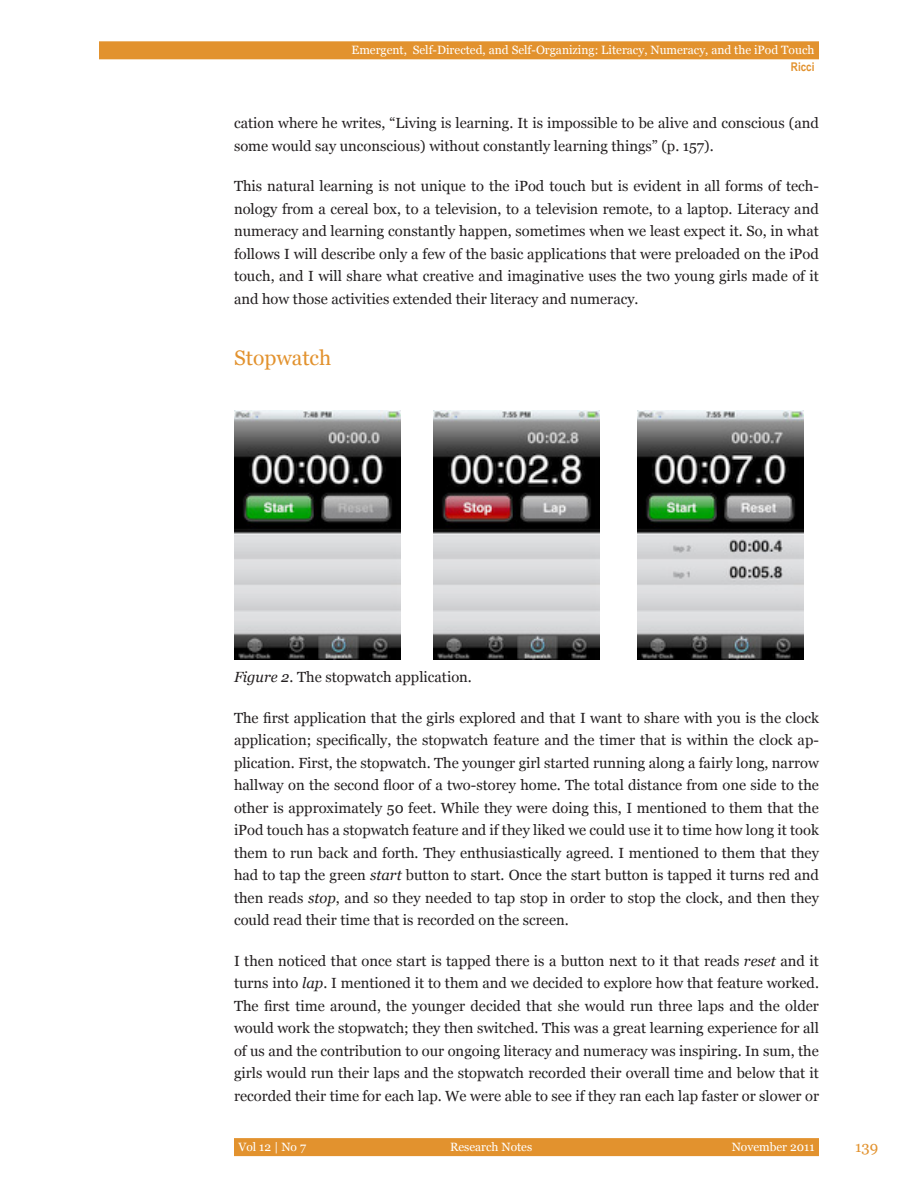
<style>
.page{position:relative;width:918px;height:1188px;background:#fff}
.page>*{position:absolute;margin:0;border:0;box-sizing:border-box;transform-origin:0 0}
.heading2{font:21px "Georgia";color:#e2922e}
.t1{font:15px "Georgia";color:#e2922e}
.body_text{font:14.7px/22.5px "Georgia";color:#231f20;text-align:justify}
.t2{font:12px "Georgia";color:#fff}
.t3{font:700 12px "Arial Narrow";color:#e2922e}
.s1{font-style:italic}
</style>
<div class="page">
<div style="left:99px;top:41px;width:720px;height:18px;background:#e2922e"></div>
<div style="left:234px;top:1138px;width:585px;height:18px;background:#e2922e"></div>
<img style="left:234px;top:411px;width:166px;height:249px">
<img style="left:434px;top:411px;width:166px;height:249px">
<img style="left:637px;top:411px;width:167px;height:249px">
<p class="t2" style="left:352px;top:43px;width:464px">Emergent, Self-Directed, and Self-Organizing: Literacy, Numeracy, and the iPod Touch</p>
<p class="t3" style="left:791px;top:58px;width:25px">Ricci</p>
<p class="body_text" style="left:234px;top:112px;width:586px">cation where he writes, “Living is learning. It is impossible to be alive and conscious (and some would say unconscious) without constantly learning things” (p. 157).</p>
<p class="body_text" style="left:234px;top:175px;width:586px">This natural learning is not unique to the iPod touch but is evident in all forms of tech&shy;nology from a cereal box, to a television, to a television remote, to a laptop. Literacy and numeracy and learning constantly happen, sometimes when we least expect it. So, in what follows I will describe only a few of the basic applications that were preloaded on the iPod touch, and I will share what creative and imaginative uses the two young girls made of it and how those activities extended their literacy and numeracy.</p>
<p class="heading2" style="left:234px;top:345px;width:99px">Stopwatch</p>
<p class="body_text" style="left:234px;top:666px;width:239px"><span class="s1">Figure 2</span>. The stopwatch application.</p>
<p class="body_text" style="left:234px;top:707px;width:587px">The first application that the girls explored and that I want to share with you is the clock application; specifically, the stopwatch feature and the timer that is within the clock ap&shy;plication. First, the stopwatch. The younger girl started running along a fairly long, narrow hallway on the second floor of a two-storey home. The total distance from one side to the other is approximately 50 feet. While they were doing this, I mentioned to them that the iPod touch has a stopwatch feature and if they liked we could use it to time how long it took them to run back and forth. They enthusiastically agreed. I mentioned to them that they had to tap the green <span class="s1">start</span> button to start. Once the start button is tapped it turns red and then reads <span class="s1">stop</span>, and so they needed to tap stop in order to stop the clock, and then they could read their time that is recorded on the screen.</p>
<p class="body_text" style="left:234px;top:950px;width:587px">I then noticed that once start is tapped there is a button next to it that reads <span class="s1">reset</span> and it turns into <span class="s1">lap</span>. I mentioned it to them and we decided to explore how that feature worked.<br>The first time around, the younger decided that she would run three laps and the older would work the stopwatch; they then switched. This was a great learning experience for all of us and the contribution to our ongoing literacy and numeracy was inspiring. In sum, the girls would run their laps and the stopwatch recorded their overall time and below that it recorded their time for each lap. We were able to see if they ran each lap faster or slower or</p>
<p class="t2" style="left:238px;top:1139px;width:69px">Vol 12 | No 7</p>
<p class="t2" style="left:450px;top:1139px;width:84px">Research Notes</p>
<p class="t2" style="left:732px;top:1139px;width:84px">November 2011</p>
<p class="t1" style="left:855px;top:1138px;width:25px">139</p>
</div>
